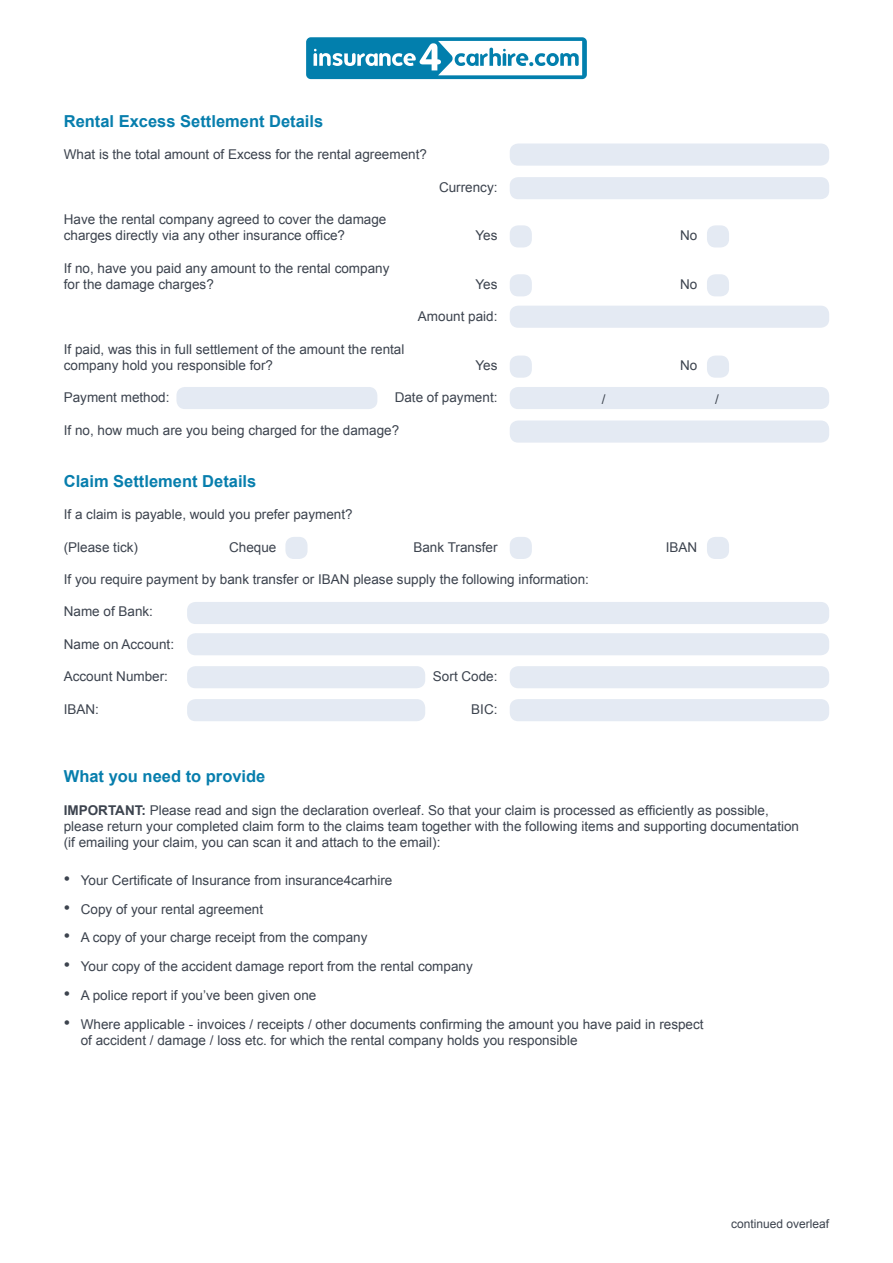
<style>
.page{position:relative;width:893px;height:1263px;background:#fff}
.page>*{position:absolute;margin:0;border:0;box-sizing:border-box;transform-origin:0 0}
.t1{font:700 16.5px "Arial";color:#077ead}
.t2{font:13.5px/16.2px "Arial";color:#3c434e}
.t3{font:12px "Arial";color:#3c434e}
.s1{font-weight:700}
.s2{font-size:18px}
</style>
<div class="page">
<div style="left:510px;top:225px;width:22px;height:22px;background:#e4eaf3;border-radius:9px"></div>
<div style="left:285px;top:537px;width:23px;height:22px;background:#e4eaf3;border-radius:9px"></div>
<div style="left:510px;top:537px;width:22px;height:22px;background:#e4eaf3;border-radius:9px"></div>
<div style="left:707px;top:537px;width:22px;height:22px;background:#e4eaf3;border-radius:9px"></div>
<div style="left:510px;top:274px;width:22px;height:22px;background:#e4eaf3;border-radius:9px"></div>
<div style="left:510px;top:356px;width:22px;height:22px;background:#e4eaf3;border-radius:9px"></div>
<div style="left:707px;top:225px;width:22px;height:22px;background:#e4eaf3;border-radius:9px"></div>
<div style="left:707px;top:274px;width:22px;height:22px;background:#e4eaf3;border-radius:9px"></div>
<div style="left:707px;top:356px;width:22px;height:22px;background:#e4eaf3;border-radius:9px"></div>
<div style="left:176px;top:387px;width:201px;height:22px;background:#e4eaf3;border-radius:9px"></div>
<div style="left:187px;top:602px;width:642px;height:22px;background:#e4eaf3;border-radius:9px"></div>
<div style="left:187px;top:633px;width:642px;height:22px;background:#e4eaf3;border-radius:9px"></div>
<div style="left:187px;top:666px;width:238px;height:22px;background:#e4eaf3;border-radius:9px"></div>
<div style="left:187px;top:699px;width:238px;height:22px;background:#e4eaf3;border-radius:9px"></div>
<div style="left:510px;top:699px;width:319px;height:22px;background:#e4eaf3;border-radius:9px"></div>
<div style="left:510px;top:666px;width:319px;height:22px;background:#e4eaf3;border-radius:9px"></div>
<div style="left:510px;top:387px;width:319px;height:22px;background:#e4eaf3;border-radius:9px"></div>
<div style="left:510px;top:420px;width:319px;height:23px;background:#e4eaf3;border-radius:9px"></div>
<div style="left:510px;top:144px;width:319px;height:22px;background:#e4eaf3;border-radius:9px"></div>
<div style="left:510px;top:306px;width:319px;height:22px;background:#e4eaf3;border-radius:9px"></div>
<div style="left:510px;top:177px;width:319px;height:22px;background:#e4eaf3;border-radius:9px"></div>
<svg style="left:306px;top:37px;width:281px;height:42px"></svg>
<p class="t1" style="left:64px;top:110px;width:261px">Rental Excess Settlement Details</p>
<p class="t2" style="left:64px;top:147px;width:365px">What is the total amount of Excess for the rental agreement?</p>
<p class="t2" style="left:64px;top:211px;width:324px">Have the rental company agreed to cover the damage charges directly via any other insurance office?</p>
<p class="t2" style="left:439px;top:179px;width:60px">Currency:</p>
<p class="t2" style="left:475px;top:228px;width:24px">Yes</p>
<p class="t2" style="left:680px;top:228px;width:19px">No</p>
<p class="t2" style="left:64px;top:260px;width:327px">If no, have you paid any amount to the rental company for the damage charges?</p>
<p class="t2" style="left:64px;top:341px;width:342px">If paid, was this in full settlement of the amount the rental company hold you responsible for?</p>
<p class="t2" style="left:475px;top:276px;width:24px">Yes</p>
<p class="t2" style="left:680px;top:276px;width:19px">No</p>
<p class="t2" style="left:418px;top:309px;width:81px">Amount paid:</p>
<p class="t2" style="left:475px;top:357px;width:24px">Yes</p>
<p class="t2" style="left:680px;top:357px;width:19px">No</p>
<p class="t2" style="left:64px;top:390px;width:107px">Payment method:</p>
<p class="t2" style="left:395px;top:390px;width:104px">Date of payment:</p>
<p class="t2" style="left:64px;top:422px;width:337px">If no, how much are you being charged for the damage?</p>
<p class="t1" style="left:64px;top:470px;width:194px">Claim Settlement Details</p>
<p class="t2" style="left:64px;top:507px;width:290px">If a claim is payable, would you prefer payment?</p>
<p class="t2" style="left:64px;top:539px;width:76px">(Please tick)</p>
<p class="t2" style="left:229px;top:539px;width:49px">Cheque</p>
<p class="t2" style="left:413px;top:539px;width:86px">Bank Transfer</p>
<p class="t2" style="left:666px;top:539px;width:33px">IBAN</p>
<p class="t2" style="left:64px;top:571px;width:527px">If you require payment by bank transfer or IBAN please supply the following information:</p>
<p class="t2" style="left:64px;top:604px;width:91px">Name of Bank:</p>
<p class="t2" style="left:64px;top:636px;width:112px">Name on Account:</p>
<p class="t2" style="left:64px;top:669px;width:106px">Account Number:</p>
<p class="t2" style="left:433px;top:669px;width:66px">Sort Code:</p>
<p class="t2" style="left:64px;top:701px;width:37px">IBAN:</p>
<p class="t2" style="left:471px;top:701px;width:28px">BIC:</p>
<p class="t2" style="left:602px;top:391px;width:5px">/</p>
<p class="t2" style="left:715px;top:391px;width:5px">/</p>
<p class="t1" style="left:64px;top:765px;width:203px">What you need to provide</p>
<p class="t2" style="left:64px;top:802px;width:737px"><span class="s1">IMPORTANT:</span> Please read and sign the declaration overleaf. So that your claim is processed as efficiently as possible, please return your completed claim form to the claims team together with the following items and supporting documentation (if emailing your claim, you can scan it and attach to the email):</p>
<p class="t2" style="left:64px;top:872px;width:330px"><span class="s2">•</span> Your Certificate of Insurance from insurance4carhire</p>
<p class="t2" style="left:64px;top:901px;width:201px"><span class="s2">•</span> Copy of your rental agreement</p>
<p class="t2" style="left:64px;top:930px;width:305px"><span class="s2">•</span> A copy of your charge receipt from the company</p>
<p class="t2" style="left:64px;top:958px;width:410px"><span class="s2">•</span> Your copy of the accident damage report from the rental company</p>
<p class="t2" style="left:64px;top:987px;width:254px"><span class="s2">•</span> A police report if you’ve been given one</p>
<p class="t2" style="left:81px;top:1016px;width:624px;text-indent:-17px"><span class="s2">•</span> Where applicable - invoices / receipts / other documents confirming the amount you have paid in respect of accident / damage / loss etc. for which the rental company holds you responsible</p>
<p class="t3" style="left:731px;top:1216px;width:100px">continued overleaf</p>
</div>
